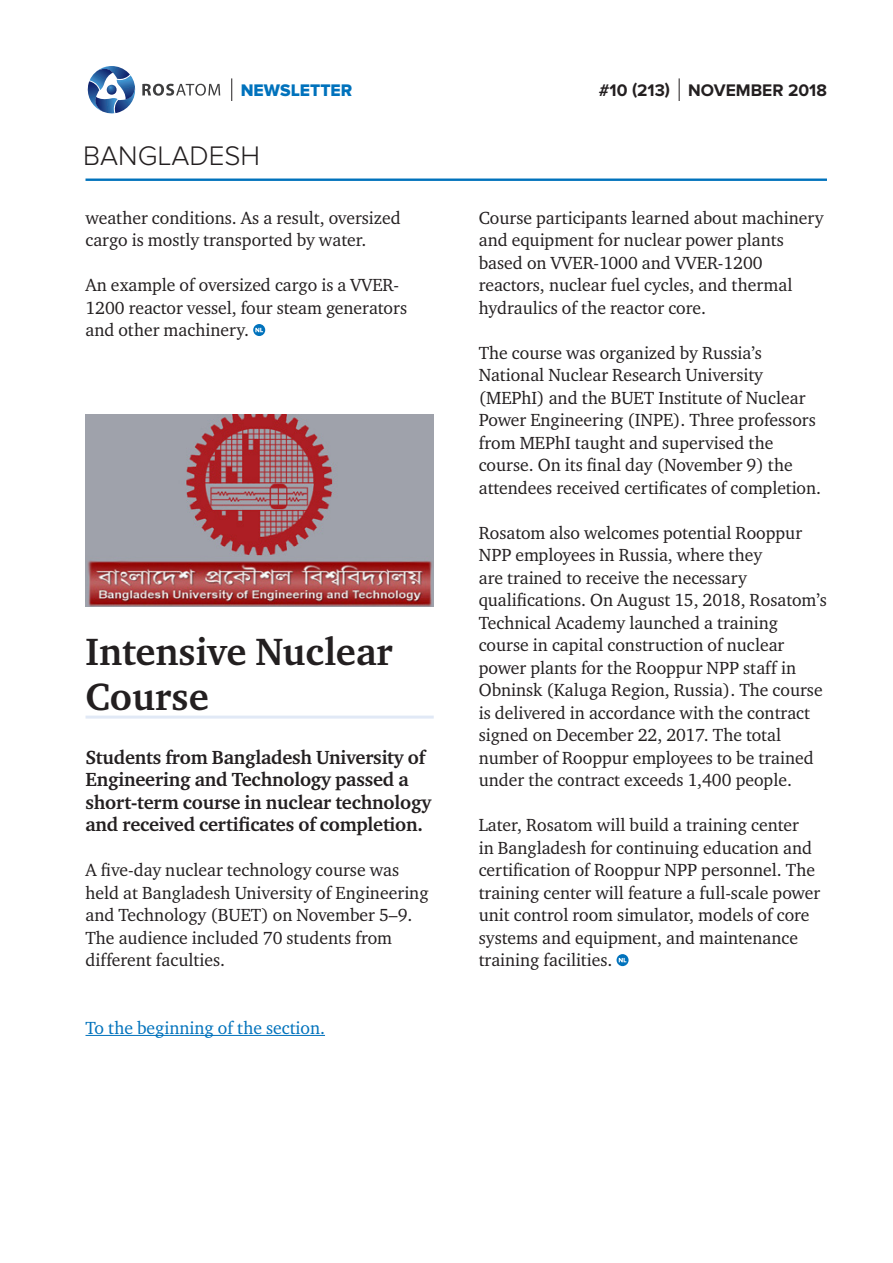
<style>
.page{position:relative;width:893px;height:1263px;background:#fff}
.page>*{position:absolute;margin:0;border:0;box-sizing:border-box;transform-origin:0 0}
.t1{font:700 39px/45px "Charter ITC";color:#231f20}
.t2{font:300 27.9px "Proxima Nova";color:#231f20}
.t3{font:700 19.5px/22.5px "Charter ITC";letter-spacing:-.01em;color:#231f20}
.t4{font:18px/22.5px "Charter ITC";color:#231f20}
.t5{font:18px "Charter ITC";color:#0072bc}
.t6{font:700 17.4px "Proxima Nova";color:#231f20}
.t7{font:17.4px "Proxima Nova Extrabld";color:#0072bc}
</style>
<div class="page">
<hr style="left:86px;top:179px;width:741px;height:2px;background:#0072bc">
<svg style="left:87px;top:66px;width:49px;height:48px"></svg>
<svg style="left:142px;top:84px;width:78px;height:12px"></svg>
<svg style="left:679px;top:78px;width:1px;height:23px"></svg>
<svg style="left:231px;top:78px;width:1px;height:23px"></svg>
<hr style="left:86px;top:716px;width:348px;height:3px;background:#e1e9f6">
<svg style="left:253px;top:324px;width:12px;height:12px"></svg>
<svg style="left:617px;top:954px;width:12px;height:12px"></svg>
<img style="left:86px;top:414px;width:348px;height:192px">
<hr style="left:86px;top:1035px;width:239px;height:1px;background:#0072bc">
<p class="t7" style="left:241px;top:80px;width:113px">NEWSLETTER</p>
<p class="t6" style="left:599px;top:80px;width:230px">#10 (213) NOVEMBER 2018</p>
<h2 class="t2" style="left:83px;top:140px;width:179px">BANGLADESH</h2>
<p class="t4" style="left:86px;top:206px;width:317px">weather conditions. As a result, oversized cargo is mostly transported by water.</p>
<p class="t4" style="left:86px;top:274px;width:323px">An example of oversized cargo is a VVER-<br>1200 reactor vessel, four steam generators and other machinery.</p>
<h1 class="t1" style="left:86px;top:630px;width:309px">Intensive Nuclear<br>Course</h1>
<p class="t3" style="left:86px;top:746px;width:347px">Students from Bangladesh University of Engineering and Technology passed a short-term course in nuclear technology and received certificates of completion.</p>
<p class="t4" style="left:86px;top:859px;width:345px">A five-day nuclear technology course was held at Bangladesh University of Engineering and Technology (BUET) on November 5–9.<br>The audience included 70 students from different faculties.</p>
<p class="t5" style="left:86px;top:1016px;width:241px">To the beginning of the section.</p>
<p class="t4" style="left:479px;top:206px;width:346px">Course participants learned about machinery and equipment for nuclear power plants based on VVER-1000 and VVER-1200 reactors, nuclear fuel cycles, and thermal hydraulics of the reactor core.</p>
<p class="t4" style="left:479px;top:341px;width:344px">The course was organized by Russia’s National Nuclear Research University (MEPhI) and the BUET Institute of Nuclear Power Engineering (INPE). Three professors from MEPhI taught and supervised the course. On its final day (November 9) the attendees received certificates of completion.</p>
<p class="t4" style="left:479px;top:521px;width:350px">Rosatom also welcomes potential Rooppur NPP employees in Russia, where they<br>are trained to receive the necessary qualifications. On August 15, 2018, Rosatom’s Technical Academy launched a training course in capital construction of nuclear power plants for the Rooppur NPP staff in Obninsk (Kaluga Region, Russia). The course is delivered in accordance with the contract signed on December 22, 2017. The total number of Rooppur employees to be trained under the contract exceeds 1,400 people.</p>
<p class="t4" style="left:479px;top:814px;width:343px">Later, Rosatom will build a training center<br>in Bangladesh for continuing education and certification of Rooppur NPP personnel. The training center will feature a full-scale power unit control room simulator, models of core systems and equipment, and maintenance training facilities.</p>
</div>
